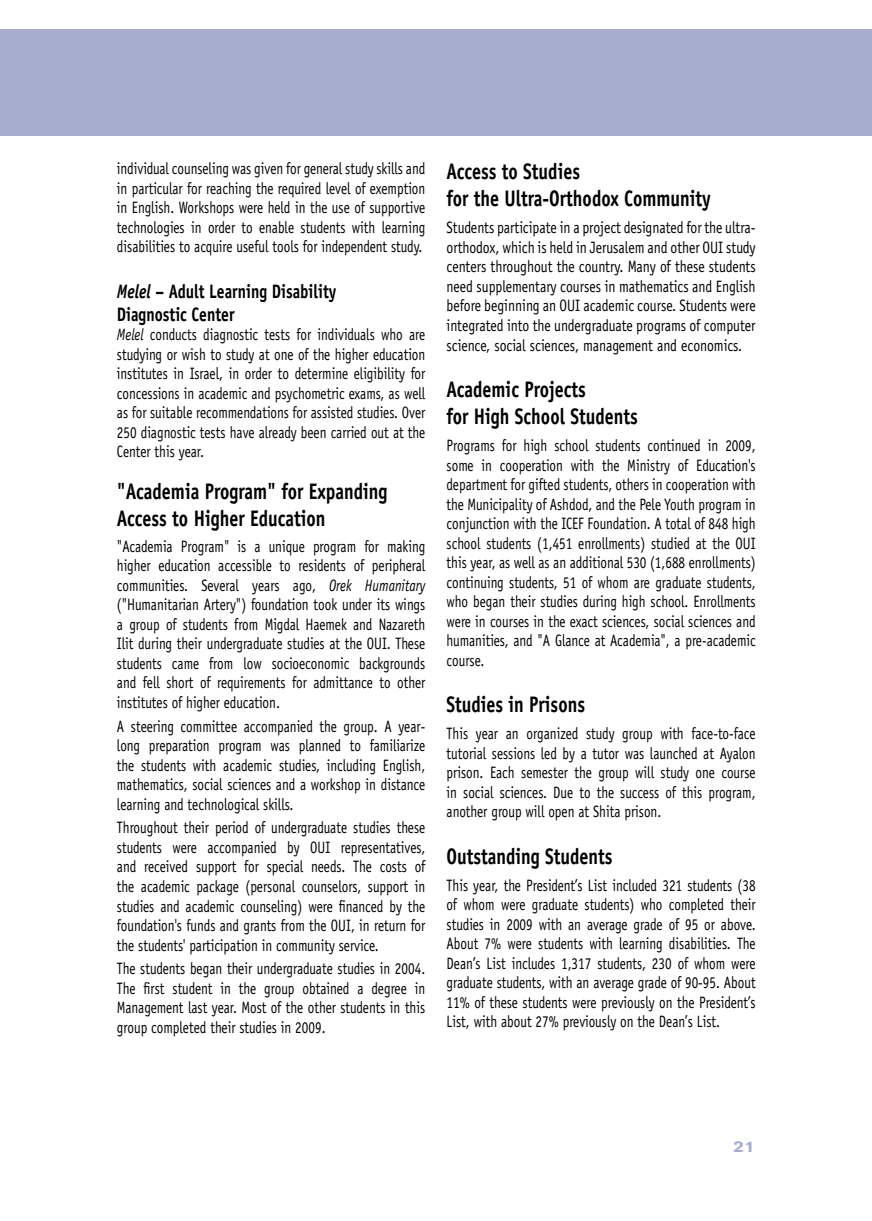
<style>
.page{position:relative;width:872px;height:1221px;background:#fff}
.page>*{position:absolute;margin:0;border:0;box-sizing:border-box;transform-origin:0 0}
.t1{font:700 22.5px/27px "Officina Sans";color:#000;scale:.8 1}
.t2{font:700 19.5px/22.5px "Officina Sans";color:#000;scale:.8 1}
.t3{font:700 19.5px "Narkis Tam";color:#a6adcf}
.t4{font:16.5px/19.5px "Officina Sans";color:#000;text-align:justify;scale:.8 1}
.t5{font:16.5px/19.5px "Officina Sans";color:#000;text-align:justify;scale:.83 1}
.s1{font-style:italic}
</style>
<div class="page">
<div style="left:0;top:29px;width:872px;height:106px;background:#a6adcf"></div>
<p class="t4" style="left:117px;top:159px;width:387px">individual counseling was given for general study skills and in particular for reaching the required level of exemption in English. Workshops were held in the use of supportive technologies in order to enable students with learning disabilities to acquire useful tools for independent study.</p>
<p class="t2" style="left:117px;top:280px;width:276px"><span class="s1">Melel</span> – Adult Learning Disability<br>Diagnostic Center</p>
<p class="t4" style="left:117px;top:325px;width:387px"><span class="s1">Melel</span> conducts diagnostic tests for individuals who are studying or wish to study at one of the higher education institutes in Israel, in order to determine eligibility for concessions in academic and psychometric exams, as well as for suitable recommendations for assisted studies. Over 250 diagnostic tests have already been carried out at the Center this year.</p>
<h1 class="t1" style="left:117px;top:478px;width:339px">"Academia Program" for Expanding<br>Access to Higher Education</h1>
<p class="t4" style="left:117px;top:536px;width:387px">"Academia Program" is a unique program for making higher education accessible to residents of peripheral communities. Several years ago, <span class="s1">Orek Humanitary </span>("Humanitarian Artery") foundation took under its wings a group of students from Migdal Haemek and Nazareth Ilit during their undergraduate studies at the OUI. These students came from low socioeconomic backgrounds and fell short of requirements for admittance to other institutes of higher education.</p>
<p class="t4" style="left:117px;top:716px;width:387px">A steering committee accompanied the group. A year&shy;long preparation program was planned to familiarize the students with academic studies, including English, mathematics, social sciences and a workshop in distance learning and technological skills.</p>
<p class="t4" style="left:117px;top:818px;width:387px">Throughout their period of undergraduate studies these students were accompanied by OUI representatives, and received support for special needs. The costs of the academic package (personal counselors, support in studies and academic counseling) were financed by the foundation's funds and grants from the OUI, in return for the students' participation in community service.</p>
<p class="t4" style="left:117px;top:958px;width:387px">The students began their undergraduate studies in 2004.<br>The first student in the group obtained a degree in Management last year. Most of the other students in this group completed their studies in 2009.</p>
<h1 class="t1" style="left:446px;top:158px;width:332px">Access to Studies<br>for the Ultra-Orthodox Community</h1>
<p class="t5" style="left:446px;top:218px;width:374px">Students participate in a project designated for the ultra&shy;orthodox, which is held in Jerusalem and other OUI study centers throughout the country. Many of these students need supplementary courses in mathematics and English before beginning an OUI academic course. Students were integrated into the undergraduate programs of computer science, social sciences, management and economics.</p>
<h1 class="t1" style="left:446px;top:375px;width:240px">Academic Projects<br>for High School Students</h1>
<p class="t4" style="left:446px;top:436px;width:388px">Programs for high school students continued in 2009, some in cooperation with the Ministry of Education's department for gifted students, others in cooperation with the Municipality of Ashdod, and the Pele Youth program in conjunction with the ICEF Foundation. A total of 848 high school students (1,451 enrollments) studied at the OUI this year, as well as an additional 530 (1,688 enrollments) continuing students, 51 of whom are graduate students, who began their studies during high school. Enrollments were in courses in the exact sciences, social sciences and humanities, and "A Glance at Academia", a pre-academic course.</p>
<h1 class="t1" style="left:446px;top:690px;width:174px">Studies in Prisons</h1>
<p class="t4" style="left:446px;top:724px;width:388px">This year an organized study group with face-to-face tutorial sessions led by a tutor was launched at Ayalon prison. Each semester the group will study one course in social sciences. Due to the success of this program, another group will open at Shita prison.</p>
<h1 class="t1" style="left:446px;top:842px;width:209px">Outstanding Students</h1>
<p class="t4" style="left:446px;top:875px;width:388px">This year, the President’s List included 321 students (38 of whom were graduate students) who completed their studies in 2009 with an average grade of 95 or above.<br>About 7% were students with learning disabilities. The Dean’s List includes 1,317 students, 230 of whom were graduate students, with an average grade of 90-95. About 11% of these students were previously on the President’s List, with about 27% previously on the Dean’s List.</p>
<p class="t3" style="left:733px;top:1138px;width:10px">21</p>
</div>
